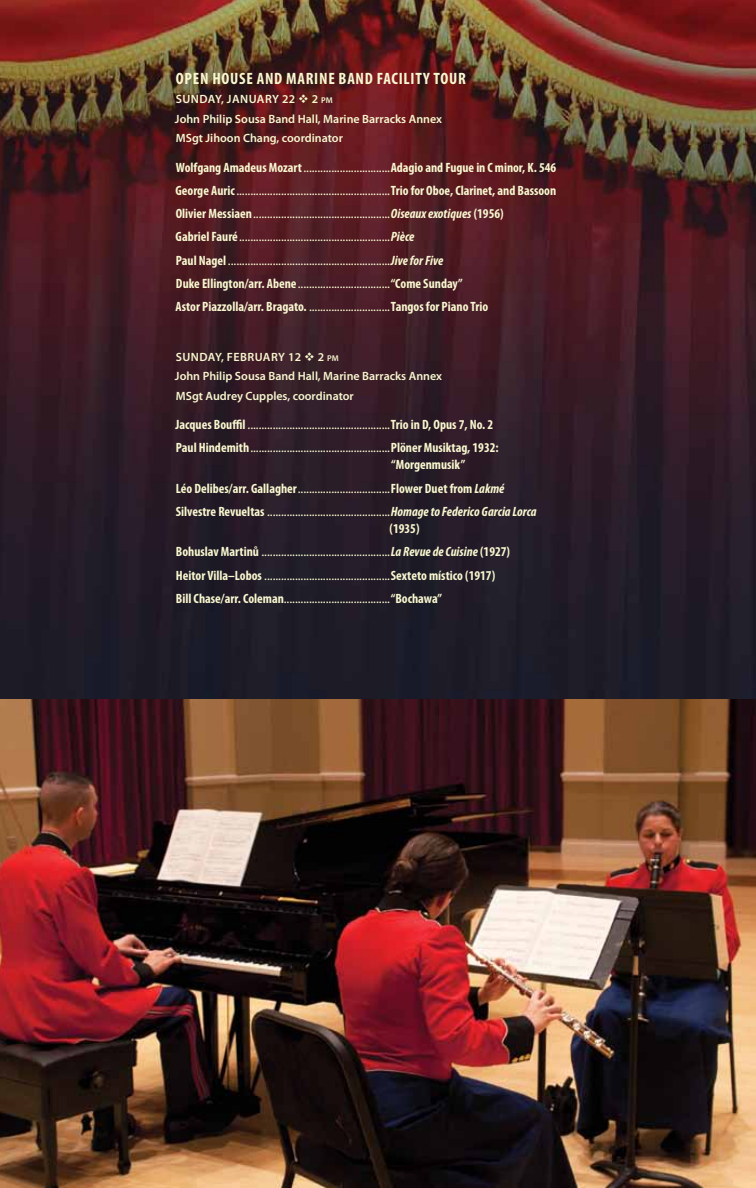
<style>
.page{position:relative;width:756px;height:1188px;background:#fff}
.page>*{position:absolute;margin:0;border:0;box-sizing:border-box;transform-origin:0 0}
.t1{font:700 condensed 16.5px "Myriad Pro";letter-spacing:.045em;color:#f8f7cf}
.t2{font:13.5px/23.2px "Myriad Pro";color:#f8f7cf}
.t3{font:600 12px/19.5px "Myriad Pro";color:#f8f7cf}
.s1{font-size:8.4px}
.s2{font-weight:700;font-stretch:condensed}
.s3{font-weight:700;font-style:italic;font-stretch:condensed}
</style>
<div class="page">
<img style="left:0;top:0;width:756px;height:700px">
<img style="left:0;top:700px;width:756px;height:488px">
<p class="t1" style="left:176px;top:68px;width:291px">Open House and Marine Band facility tour</p>
<p class="t3" style="left:175px;top:89px;width:269px">Sunday, January 22 ❖ 2 <span class="s1">pm<br></span>John Philip Sousa Band Hall, Marine Barracks Annex<br>MSgt Jihoon Chang, coordinator</p>
<p class="t2" style="left:176px;top:155px;width:382px"><span class="s2">Wolfgang Amadeus Mozart</span>...............................<span class="s2">Adagio and Fugue in C minor, K. 546<br>George Auric</span>.......................................................<span class="s2">Trio for Oboe, Clarinet, and Bassoon Olivier Messiaen</span>.................................................<span class="s3">Oiseaux exotiques</span> <span class="s2">(1956)<br>Gabriel Fauré</span>......................................................<span class="s3">Pièce<br></span><span class="s2">Paul Nagel</span> ..........................................................<span class="s3">Jive for Five<br></span><span class="s2">Duke Ellington/arr. Abene</span>.................................<span class="s2">“Come Sunday”<br>Astor Piazzolla/arr. Bragato.</span> .............................<span class="s2">Tangos for Piano Trio</span></p>
<p class="t3" style="left:175px;top:346px;width:269px">Sunday, February 12 ❖ 2 <span class="s1">pm<br></span>John Philip Sousa Band Hall, Marine Barracks Annex<br>MSgt Audrey Cupples, coordinator</p>
<p class="t2" style="left:176px;top:412px;width:325px"><span class="s2">Jacques Bouffil</span> ...................................................<span class="s2">Trio in D, Opus 7, No. 2<br>Paul Hindemith</span>..................................................<span class="s2">Plöner Musiktag, 1932:</span></p>
<p class="t2" style="left:176px;top:453px;width:362px;text-indent:215px"><span class="s2">“Morgenmusik”<br>Léo Delibes/arr. Gallagher</span>.................................<span class="s2">Flower Duet from</span> <span class="s3">Lakmé<br></span><span class="s2">Silvestre Revueltas</span> ............................................<span class="s3">Homage to Federico Garcia Lorca</span></p>
<p class="t2" style="left:176px;top:517px;width:336px;text-indent:214px"><span class="s2">(1935)<br>Bohuslav Martinů</span> ..............................................<span class="s3">La Revue de Cuisine</span> <span class="s2">(1927)<br>Heitor Villa–Lobos</span> .............................................<span class="s2">Sexteto místico (1917)<br>Bill Chase/arr. Coleman</span>......................................<span class="s2">“Bochawa”</span></p>
</div>
